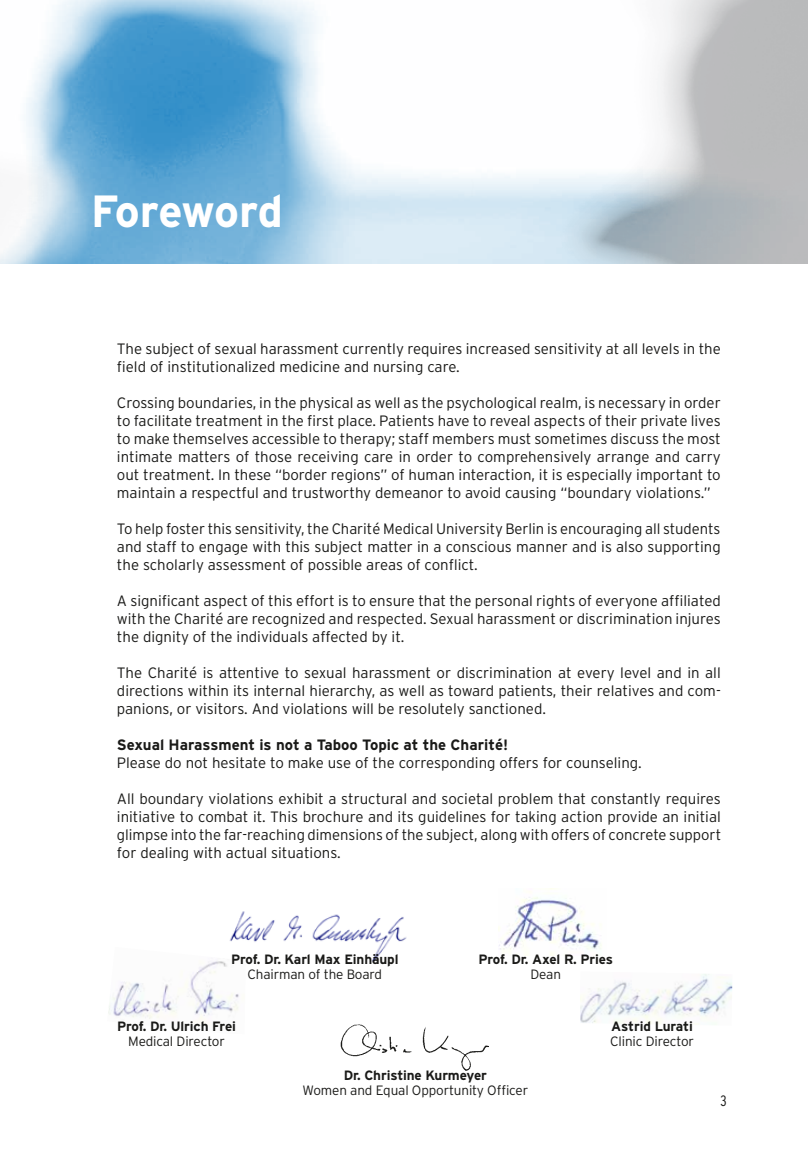
<style>
.page{position:relative;width:808px;height:1149px;background:#fff}
.page>*{position:absolute;margin:0;border:0;box-sizing:border-box;transform-origin:0 0}
.t1{font:700 45px "Interstate";color:#fff}
.t2{font:300 15px/18px "Interstate";color:#1a1a18;text-align:justify}
.t3{font:700 15px "Interstate";color:#1a1a18}
.t4{font:300 condensed 15px "Interstate";color:#1a1a18}
.t5{font:700 13.5px "Interstate";letter-spacing:-.01em;color:#1a1a18}
.t6{font:300 13.5px "Interstate";letter-spacing:-.01em;color:#1a1a18}
</style>
<div class="page">
<img style="left:0;top:0;width:808px;height:264px">
<img style="left:229px;top:911px;width:178px;height:51px">
<img style="left:108px;top:946px;width:138px;height:75px">
<img style="left:499px;top:888px;width:103px;height:67px">
<img style="left:340px;top:1024px;width:149px;height:47px">
<img style="left:580px;top:974px;width:152px;height:50px">
<h1 class="t1" style="left:91px;top:186px;width:194px">Foreword</h1>
<p class="t2" style="left:117px;top:339px;width:605px">The subject of sexual harassment currently requires increased sensitivity at all levels in the field of institutionalized medicine and nursing care.</p>
<p class="t2" style="left:117px;top:393px;width:605px">Crossing boundaries, in the physical as well as the psychological realm, is necessary in order to facilitate treatment in the first place. Patients have to reveal aspects of their private lives to make themselves accessible to therapy; staff members must sometimes discuss the most intimate matters of those receiving care in order to comprehensively arrange and carry out treatment. In these “border regions” of human interaction, it is especially important to maintain a respectful and trustworthy demeanor to avoid causing “boundary violations.”</p>
<p class="t2" style="left:117px;top:519px;width:605px">To help foster this sensitivity, the Charité Medical University Berlin is encouraging all students and staff to engage with this subject matter in a conscious manner and is also supporting the scholarly assessment of possible areas of conflict.</p>
<p class="t2" style="left:117px;top:591px;width:605px">A significant aspect of this effort is to ensure that the personal rights of everyone affiliated with the Charité are recognized and respected. Sexual harassment or discrimination injures the dignity of the individuals affected by it.</p>
<p class="t2" style="left:117px;top:663px;width:605px">The Charité is attentive to sexual harassment or discrimination at every level and in all directions within its internal hierarchy, as well as toward patients, their relatives and com&shy;panions, or visitors. And violations will be resolutely sanctioned.</p>
<p class="t3" style="left:117px;top:736px;width:393px">Sexual Harassment is not a Taboo Topic at the Charité!</p>
<p class="t2" style="left:117px;top:753px;width:526px">Please do not hesitate to make use of the corresponding offers for counseling.</p>
<p class="t2" style="left:117px;top:789px;width:606px">All boundary violations exhibit a structural and societal problem that constantly requires initiative to combat it. This brochure and its guidelines for taking action provide an initial glimpse into the far-reaching dimensions of the subject, along with offers of concrete support for dealing with actual situations.</p>
<p class="t5" style="left:231px;top:951px;width:169px">Prof. Dr. Karl Max Einhäupl</p>
<p class="t5" style="left:478px;top:951px;width:136px">Prof. Dr. Axel R. Pries</p>
<p class="t6" style="left:247px;top:966px;width:136px">Chairman of the Board</p>
<p class="t6" style="left:530px;top:966px;width:32px">Dean</p>
<p class="t5" style="left:117px;top:1017px;width:120px">Prof. Dr. U lrich Frei</p>
<p class="t5" style="left:611px;top:1017px;width:83px">Astrid Lurati</p>
<p class="t6" style="left:128px;top:1032px;width:98px">Medical Director</p>
<p class="t6" style="left:610px;top:1032px;width:85px">Clinic Director</p>
<p class="t5" style="left:344px;top:1067px;width:145px">Dr. Christine Kurmeyer</p>
<p class="t6" style="left:302px;top:1082px;width:227px">Women and Equal Opportunity Officer</p>
<p class="t4" style="left:720px;top:1091px;width:8px">3</p>
</div>
